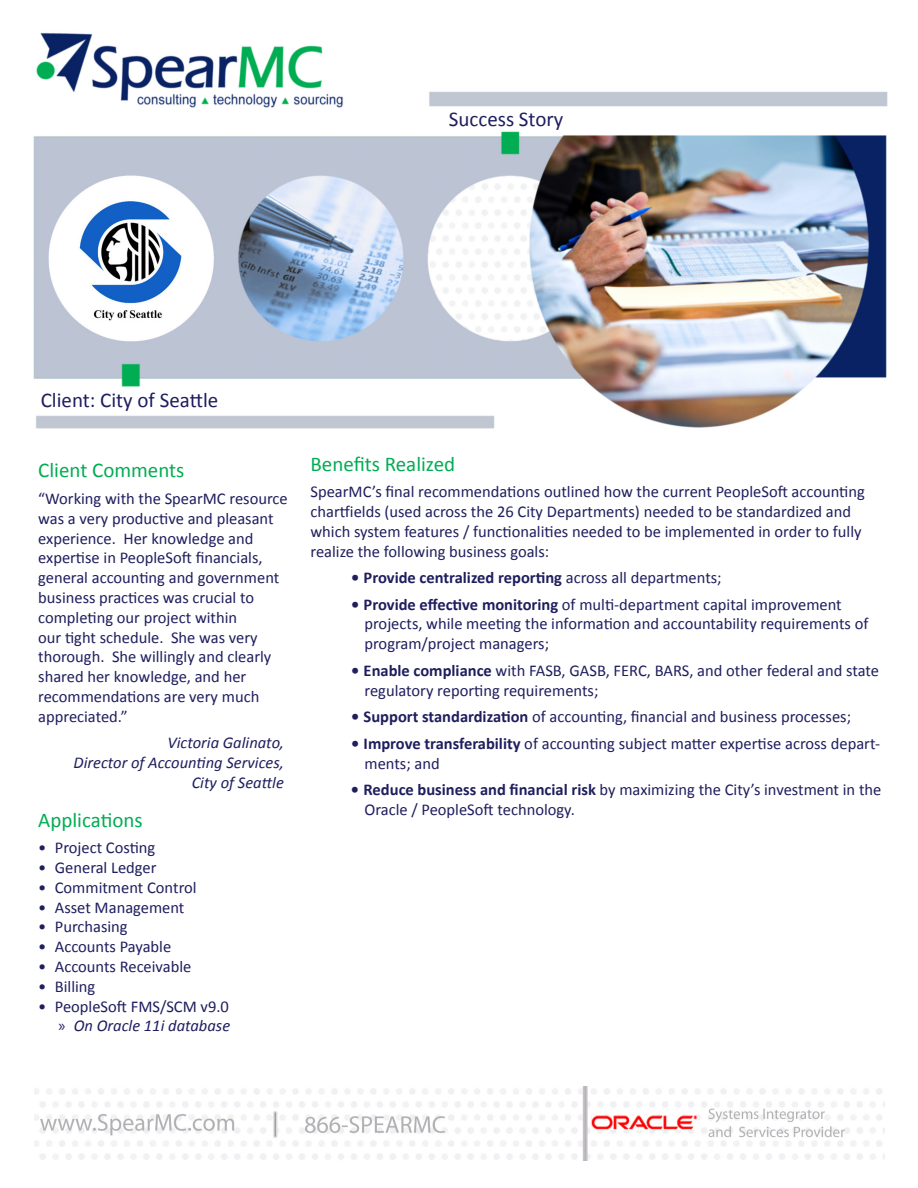
<style>
.page{position:relative;width:918px;height:1188px;background:#fff}
.page>*{position:absolute;margin:0;border:0;box-sizing:border-box;transform-origin:0 0}
.t1{font:21px "Calibri";color:#00ad53}
.t2{font:21px "Calibri";color:#1f1e5e}
.t3{font:16.5px/19.8px "Calibri";color:#1f1e5e}
.t4{font:italic 16.5px/19.8px "Calibri";color:#1f1e5e;text-align:right}
.t5{font:700 16.5px "Calibri";color:#1f1e5e}
.s1{font-family:"Myriad Pro"}
.s2{font-style:italic}
.s3{font-weight:400}
.s4{font-weight:700}
</style>
<div class="page">
<img style="left:33px;top:32px;width:855px;height:397px">
<img style="left:34px;top:1086px;width:851px;height:75px">
<p class="t2" style="left:449px;top:106px;width:116px">Success Story</p>
<p class="t2" style="left:41px;top:387px;width:179px">Client: City of Seattle</p>
<p class="t1" style="left:38px;top:457px;width:148px">Client Comments</p>
<p class="t3" style="left:38px;top:488px;width:251px">“Working with the SpearMC resource was a very productive and pleasant experience. Her knowledge and expertise in PeopleSoft financials, general accounting and government business practices was crucial to completing our project within<br>our tight schedule. She was very thorough. She willingly and clearly shared her knowledge, and her recommendations are very much appreciated.”</p>
<p class="t4" style="left:74px;top:732px;width:212px">Victoria Galinato,<br>Director of Accounting Services,<br>City of Seattle</p>
<p class="t1" style="left:38px;top:807px;width:106px">Applications</p>
<p class="t3" style="left:38px;top:837px;width:119px">• Project Costing</p>
<p class="t3" style="left:38px;top:857px;width:120px">• General Ledger</p>
<p class="t3" style="left:38px;top:877px;width:160px">• Commitment Control</p>
<p class="t3" style="left:38px;top:896px;width:148px">• Asset Management</p>
<p class="t3" style="left:38px;top:916px;width:91px">• Purchasing</p>
<p class="t3" style="left:38px;top:936px;width:135px">• Accounts Payable</p>
<p class="t3" style="left:38px;top:956px;width:155px">• Accounts Receivable</p>
<p class="t3" style="left:38px;top:976px;width:59px">• Billing</p>
<p class="t3" style="left:38px;top:995px;width:193px;text-align:right">• PeopleSoft FMS/SCM v9.0 <span class="s1">»</span> <span class="s2">On Oracle 11i database</span></p>
<p class="t1" style="left:310px;top:451px;width:146px">Benefits Realized</p>
<p class="t3" style="left:310px;top:481px;width:556px">SpearMC’s final recommendations outlined how the current PeopleSoft accounting chartfields (used across the 26 City Departments) needed to be standardized and which system features / functionalities needed to be implemented in order to fully realize the following business goals:</p>
<p class="t5" style="left:351px;top:567px;width:372px">• Provide centralized reporting <span class="s3">across all departments;</span></p>
<p class="t3" style="left:365px;top:594px;width:506px;text-indent:-13px"><span class="s4">• Provide effective monitoring</span> of multi-department capital improvement projects, while meeting the information and accountability requirements of program/project managers;</p>
<p class="t3" style="left:365px;top:660px;width:516px;text-indent:-13px"><span class="s4">• Enable compliance</span> with FASB, GASB, FERC, BARS, and other federal and state regulatory reporting requirements;</p>
<p class="t3" style="left:351px;top:706px;width:502px"><span class="s4">• Support standardization</span> of accounting, financial and business processes;</p>
<p class="t3" style="left:364px;top:733px;width:517px;text-indent:-13px"><span class="s4">• Improve transferability</span> of accounting subject matter expertise across depart&shy;ments; and</p>
<p class="t3" style="left:364px;top:779px;width:518px;text-indent:-13px"><span class="s4">• Reduce business and financial risk</span> by maximizing the City’s investment in the<br>Oracle / PeopleSoft technology.</p>
</div>
